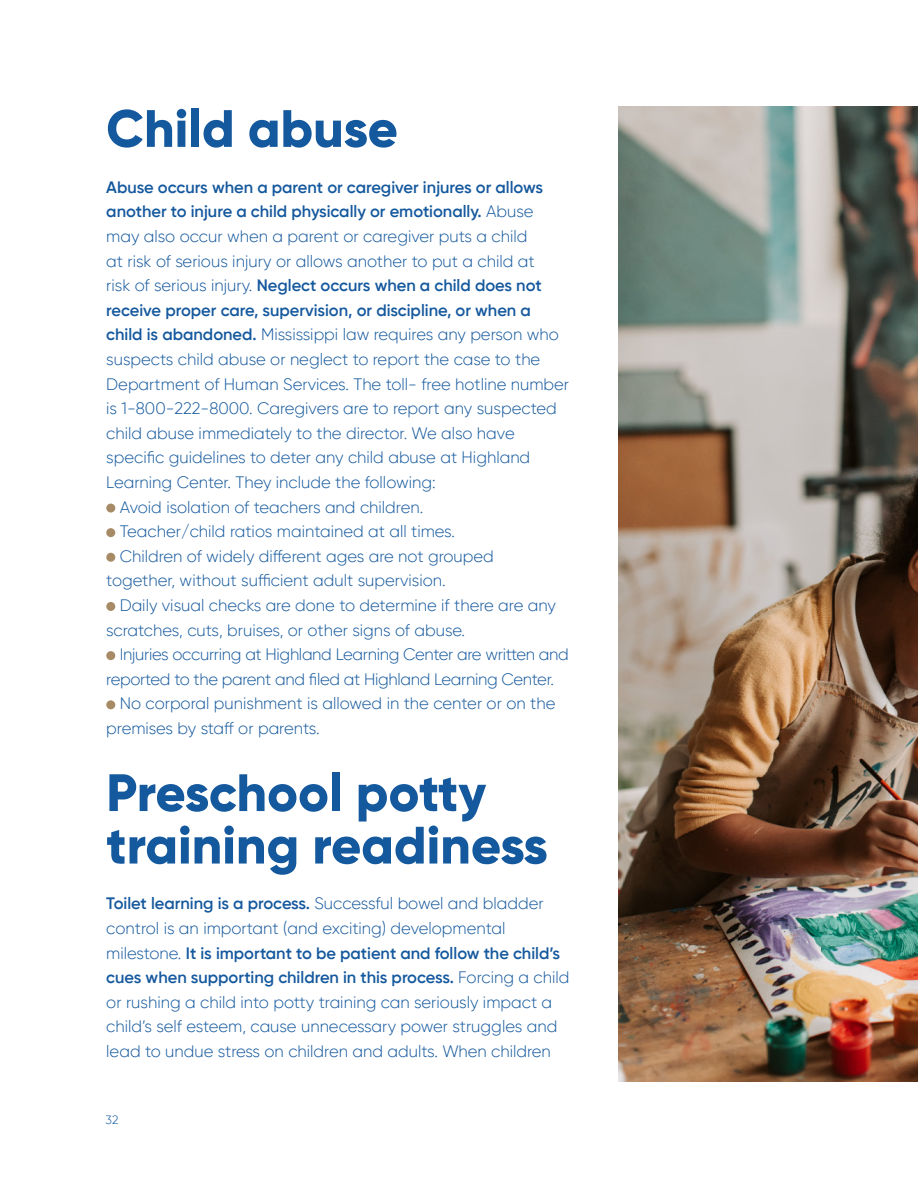
<style>
.page{position:relative;width:918px;height:1188px;background:#fff}
.page>*{position:absolute;margin:0;border:0;box-sizing:border-box;transform-origin:0 0}
.Titulos_medianos{font:800 52.5px/52.5px "Gilroy";color:#14589d}
.Textos{font:300 16.5px/24.6px "Gilroy";color:#14589d}
.Textos-2{font:300 16.5px/24.6px "Gilroy";letter-spacing:-.02em;color:#14589d}
.t1{font:300 12px "Gilroy";color:#0b5499}
.s1{font-weight:600}
</style>
<div class="page">
<div style="left:106px;top:504px;width:9px;height:9px;background:#a68b66;border-radius:50%"></div>
<div style="left:106px;top:528px;width:9px;height:9px;background:#a68b66;border-radius:50%"></div>
<div style="left:106px;top:553px;width:9px;height:9px;background:#a68b66;border-radius:50%"></div>
<div style="left:106px;top:602px;width:9px;height:9px;background:#a68b66;border-radius:50%"></div>
<div style="left:106px;top:651px;width:9px;height:9px;background:#a68b66;border-radius:50%"></div>
<div style="left:106px;top:700px;width:9px;height:9px;background:#a68b66;border-radius:50%"></div>
<img style="left:618px;top:106px;width:300px;height:976px">
<p class="Titulos_medianos" style="left:106px;top:102px;width:293px">Child abuse</p>
<p class="Textos" style="left:106px;top:175px;width:464px"><span class="s1">Abuse occurs when a parent or caregiver injures or allows another to injure a child physically or emotionally.</span> Abuse may also occur when a parent or caregiver puts a child<br>at risk of serious injury or allows another to put a child at<br>risk of serious injury. <span class="s1">Neglect occurs when a child does not receive proper care, supervision, or discipline, or when a child is abandoned.</span> Mississippi law requires any person who suspects child abuse or neglect to report the case to the Department of Human Services. The toll- free hotline number is 1-800-222-8000. Caregivers are to report any suspected child abuse immediately to the director. We also have specific guidelines to deter any child abuse at Highland Learning Center. They include the following:</p>
<p class="Textos" style="left:120px;top:494px;width:305px">Avoid isolation of teachers and children.</p>
<p class="Textos" style="left:120px;top:519px;width:337px">Teacher/child ratios maintained at all times.</p>
<p class="Textos" style="left:120px;top:544px;width:376px">Children of widely different ages are not grouped</p>
<p class="Textos" style="left:106px;top:568px;width:341px">together, without sufficient adult supervision.</p>
<p class="Textos" style="left:106px;top:593px;width:451px;text-indent:13px">Daily visual checks are done to determine if there are any scratches, cuts, bruises, or other signs of abuse.</p>
<p class="Textos-2" style="left:106px;top:642px;width:464px;text-indent:13px">Injuries occurring at Highland Learning Center are written and reported to the parent and filed at Highland Learning Center.</p>
<p class="Textos" style="left:106px;top:691px;width:451px;text-indent:13px">No corporal punishment is allowed in the center or on the premises by staff or parents.</p>
<p class="Titulos_medianos" style="left:106px;top:766px;width:443px">Preschool potty training readiness</p>
<p class="Textos" style="left:106px;top:891px;width:465px"><span class="s1">Toilet learning is a process.</span> Successful bowel and bladder control is an important (and exciting) developmental milestone. <span class="s1">It is important to be patient and follow the child’s cues when supporting children in this process.</span> Forcing a child or rushing a child into potty training can seriously impact a child’s self esteem, cause unnecessary power struggles and lead to undue stress on children and adults. When children</p>
<p class="t1" style="left:106px;top:1113px;width:14px">32</p>
</div>
